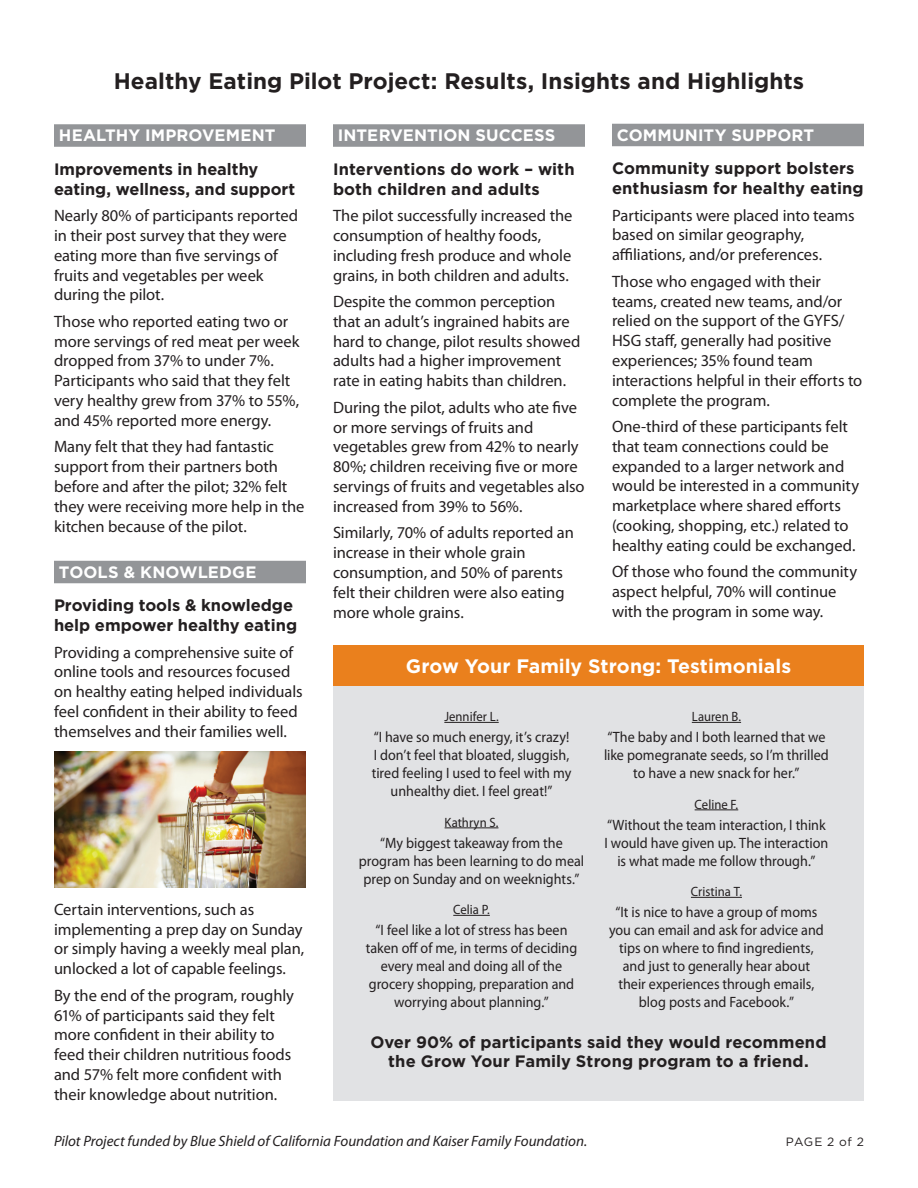
<style>
.page{position:relative;width:918px;height:1188px;background:#fff}
.page>*{position:absolute;margin:0;border:0;box-sizing:border-box;transform-origin:0 0}
.t1{font:700 22.5px "Gotham";color:#231f20}
.t2{font:700 19.5px "Gotham";letter-spacing:.005em;color:#fff}
.t3{font:16.5px/19.8px "Myriad Pro";letter-spacing:-.005em;color:#231f20}
.t4{font:700 16.5px/19.8px "Gotham";letter-spacing:.005em;color:#231f20}
.t5{font:700 16.5px "Gotham";letter-spacing:.01em;color:#fff}
.t6{font:15px/18px "Myriad Pro";color:#231f20;text-align:center;scale:.94 1}
.t7{font:italic 15px "Myriad Pro";color:#231f20}
.t8{font:13.5px "Myriad Pro";color:#231f20;scale:.94 1}
.t9{font:12px "Gotham";letter-spacing:.045em;color:#231f20}
</style>
<div class="page">
<div style="left:54px;top:124px;width:252px;height:23px;background:#939598"></div>
<div style="left:54px;top:561px;width:252px;height:22px;background:#939598"></div>
<div style="left:333px;top:124px;width:252px;height:23px;background:#939598"></div>
<div style="left:612px;top:124px;width:252px;height:22px;background:#939598"></div>
<div style="left:333px;top:645px;width:531px;height:456px;background:#e1e2e4"></div>
<hr style="left:444px;top:722px;width:55px;height:1px;background:#231f20">
<hr style="left:445px;top:828px;width:53px;height:1px;background:#231f20">
<hr style="left:453px;top:915px;width:37px;height:1px;background:#231f20">
<hr style="left:692px;top:722px;width:49px;height:1px;background:#231f20">
<hr style="left:695px;top:810px;width:43px;height:1px;background:#231f20">
<hr style="left:691px;top:897px;width:51px;height:1px;background:#231f20">
<div style="left:333px;top:645px;width:531px;height:41px;background:#ea801d"></div>
<img style="left:54px;top:752px;width:252px;height:136px">
<p class="t1" style="left:114px;top:66px;width:692px">Healthy Eating Pilot Project: Results, Insights and Highlights</p>
<p class="t5" style="left:59px;top:125px;width:218px">HEALTHY IMPROVEMENT</p>
<p class="t4" style="left:54px;top:159px;width:243px">Improvements in healthy eating, wellness, and support</p>
<p class="t3" style="left:54px;top:205px;width:246px">Nearly 80% of participants reported in their post survey that they were eating more than five servings of fruits and vegetables per week during the pilot.</p>
<p class="t3" style="left:54px;top:311px;width:247px">Those who reported eating two or more servings of red meat per week dropped from 37% to under 7%.<br>Participants who said that they felt very healthy grew from 37% to 55%, and 45% reported more energy.</p>
<p class="t3" style="left:54px;top:437px;width:252px">Many felt that they had fantastic support from their partners both before and after the pilot; 32% felt they were receiving more help in the kitchen because of the pilot.</p>
<p class="t5" style="left:59px;top:561px;width:199px">TOOLS &amp; KNOWLEDGE</p>
<p class="t4" style="left:54px;top:595px;width:245px">Providing tools &amp; knowledge help empower healthy eating</p>
<p class="t3" style="left:54px;top:642px;width:250px">Providing a comprehensive suite of online tools and resources focused on healthy eating helped individuals feel confident in their ability to feed themselves and their families well.</p>
<p class="t3" style="left:54px;top:899px;width:252px">Certain interventions, such as implementing a prep day on Sunday or simply having a weekly meal plan, unlocked a lot of capable feelings.</p>
<p class="t3" style="left:54px;top:985px;width:242px">By the end of the program, roughly 61% of participants said they felt more confident in their ability to feed their children nutritious foods and 57% felt more confident with their knowledge about nutrition.</p>
<p class="t5" style="left:338px;top:125px;width:219px">INTERVENTION SUCCESS</p>
<p class="t4" style="left:333px;top:159px;width:243px">Interventions do work – with both children and adults</p>
<p class="t3" style="left:333px;top:205px;width:241px">The pilot successfully increased the consumption of healthy foods, including fresh produce and whole grains, in both children and adults.</p>
<p class="t3" style="left:333px;top:291px;width:249px">Despite the common perception that an adult’s ingrained habits are hard to change, pilot results showed adults had a higher improvement rate in eating habits than children.</p>
<p class="t3" style="left:333px;top:397px;width:253px">During the pilot, adults who ate five or more servings of fruits and vegetables grew from 42% to nearly 80%; children receiving five or more servings of fruits and vegetables also increased from 39% to 56%.</p>
<p class="t3" style="left:333px;top:523px;width:242px">Similarly, 70% of adults reported an increase in their whole grain consumption, and 50% of parents felt their children were also eating more whole grains.</p>
<p class="t5" style="left:617px;top:124px;width:199px">COMMUNITY SUPPORT</p>
<p class="t4" style="left:612px;top:158px;width:253px">Community support bolsters enthusiasm for healthy eating</p>
<p class="t3" style="left:612px;top:205px;width:244px">Participants were placed into teams based on similar geography, affiliations, and/or preferences.</p>
<p class="t3" style="left:612px;top:271px;width:252px">Those who engaged with their teams, created new teams, and/or relied on the support of the GYFS/<br>HSG staff, generally had positive experiences; 35% found team interactions helpful in their efforts to complete the program.</p>
<p class="t3" style="left:612px;top:416px;width:249px">One-third of these participants felt that team connections could be expanded to a larger network and would be interested in a community marketplace where shared efforts (cooking, shopping, etc.) related to healthy eating could be exchanged.</p>
<p class="t3" style="left:612px;top:562px;width:247px">Of those who found the community aspect helpful, 70% will continue with the program in some way.</p>
<p class="t2" style="left:406px;top:653px;width:387px">Grow Your Family Strong: Testimonials</p>
<p class="t8" style="left:444px;top:708px;width:59px">Jennifer L.</p>
<p class="t6" style="left:372px;top:728px;width:214px">“I have so much energy, it’s crazy!<br>I don’t feel that bloated, sluggish, tired feeling I used to feel with my unhealthy diet. I feel great!”</p>
<p class="t8" style="left:445px;top:814px;width:59px">Kathryn S.</p>
<p class="t6" style="left:359px;top:833px;width:241px">“My biggest takeaway from the program has been learning to do meal prep on Sunday and on weeknights.”</p>
<p class="t8" style="left:453px;top:901px;width:40px">Celia P.</p>
<p class="t6" style="left:366px;top:921px;width:226px">“I feel like a lot of stress has been taken off of me, in terms of deciding every meal and doing all of the grocery shopping, preparation and worrying about planning.”</p>
<p class="t4" style="left:370px;top:1032px;width:458px;text-align:center">Over 90% of participants said they would recommend the Grow Your Family Strong program to a friend.</p>
<p class="t8" style="left:692px;top:708px;width:54px">Lauren B.</p>
<p class="t6" style="left:604px;top:728px;width:241px">“The baby and I both learned that we like pomegranate seeds, so I’m thrilled to have a new snack for her.”</p>
<p class="t8" style="left:695px;top:796px;width:48px">Celine F.</p>
<p class="t6" style="left:604px;top:815px;width:240px">“Without the team interaction, I think<br>I would have given up. The interaction is what made me follow through.”</p>
<p class="t8" style="left:691px;top:883px;width:56px">Cristina T.</p>
<p class="t6" style="left:609px;top:903px;width:230px">“It is nice to have a group of moms you can email and ask for advice and tips on where to find ingredients, and just to generally hear about their experiences through emails, blog posts and Facebook.”</p>
<p class="t7" style="left:54px;top:1131px;width:535px">Pilot Project funded by Blue Shield of California Foundation and Kaiser Family Foundation.</p>
<p class="t9" style="left:786px;top:1134px;width:80px">PAGE 2 of 2</p>
</div>
